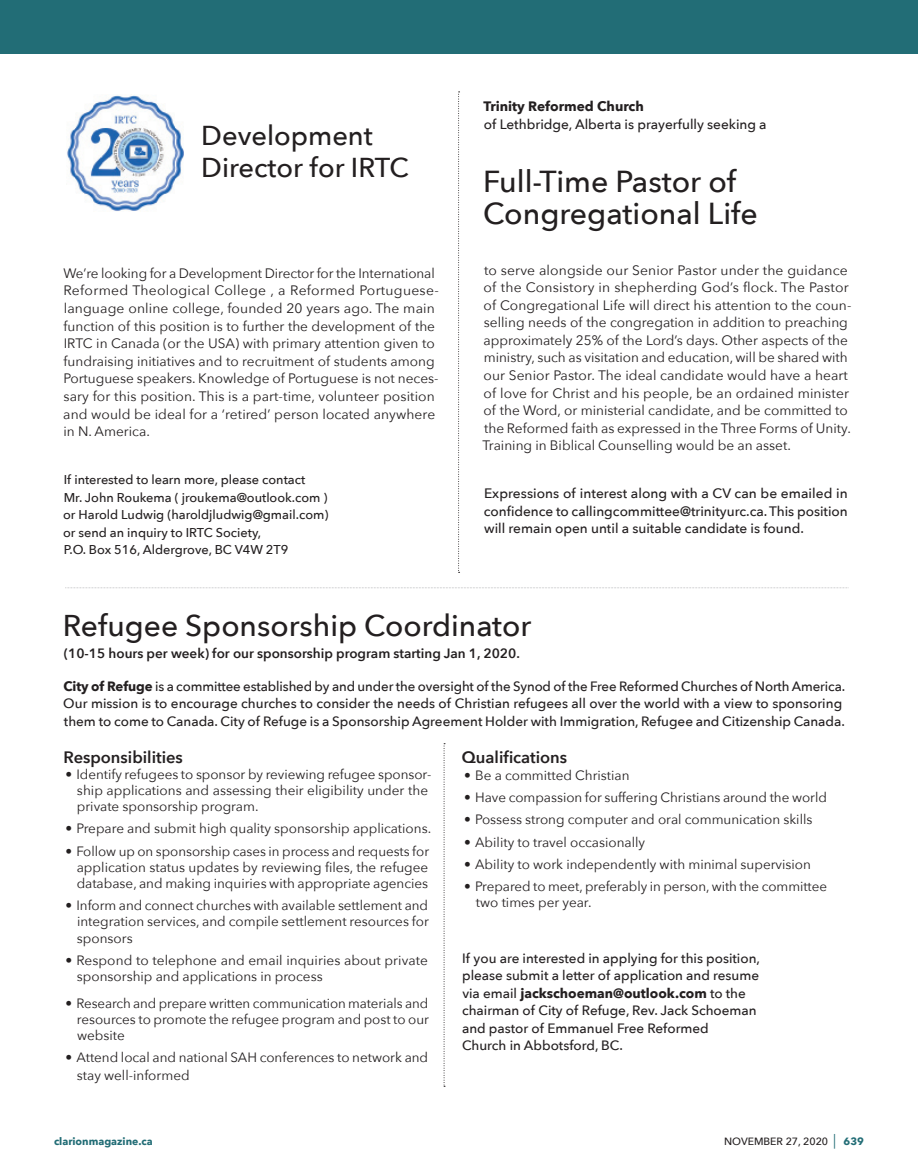
<style>
.page{position:relative;width:918px;height:1175px;background:#fff}
.page>*{position:absolute;margin:0;border:0;box-sizing:border-box;transform-origin:0 0}
.t1{font:500 30.3px/31.5px "Avenir Next";color:#231f20}
.t2{font:500 30px "Avenir Next";color:#231f20}
.t3{font:500 27.3px/31.5px "Avenir Next";color:#231f20}
.t4{font:600 16.5px "Avenir Next";color:#231f20}
.t5{font:13.65px/17.5px "Avenir Next";color:#231f20}
.t6{font:500 13.65px/17.5px "Avenir Next";color:#231f20;text-align:justify}
.t7{font:700 13.65px "Avenir Next";color:#231f20}
.t8{font:13.5px/16.2px "Avenir Next";color:#231f20}
.t9{font:500 13.5px/17.4px "Avenir Next";color:#231f20}
.t10{font:600 13.5px "Avenir Next";color:#231f20}
.t11{font:500 12.75px/17.5px "Avenir Next";color:#231f20}
.t12{font:500 10.5px "Avenir Next";color:#231f20}
.t13{font:700 10.5px "Avenir Next";color:#226d76}
.s1{font-weight:700}
.s2{font-size:14.7px;color:#226d76}
.s3{font-weight:700;color:#226d76}
</style>
<div class="page">
<div style="left:1px;top:0;width:917px;height:54px;background:#226d76"></div>
<hr style="left:0;top:0;width:1px;height:54px;background:#226d76">
<svg style="left:444px;top:743px;width:1px;height:343px"></svg>
<svg style="left:458px;top:92px;width:2px;height:481px"></svg>
<img style="left:65px;top:587px;width:783px;height:1px">
<img style="left:67px;top:94px;width:117px;height:117px">
<h3 class="t3" style="left:201px;top:119px;width:209px">Development<br>Director for IRTC</h3>
<p class="t5" style="left:63px;top:264px;width:377px">We’re looking for a Development Director for the International Reformed Theological College , a Reformed Portuguese&shy;language online college, founded 20 years ago. The main function of this position is to further the development of the IRTC in Canada (or the USA) with primary attention given to fundraising initiatives and to recruitment of students among Portuguese speakers. Knowledge of Portuguese is not neces&shy;sary for this position. This is a part-time, volunteer position and would be ideal for a ‘retired’ person located anywhere in N. America.</p>
<p class="t11" style="left:63px;top:470px;width:267px">If interested to learn more, please contact<br>Mr. John Roukema ( jroukema@outlook.com ) or Harold Ludwig (haroldjludwig@gmail.com) or send an inquiry to IRTC Society,<br>P.O. Box 516, Aldergrove, BC V4W 2T9</p>
<p class="t7" style="left:484px;top:95px;width:162px">Trinity Reformed Church</p>
<p class="t6" style="left:484px;top:115px;width:285px">of Lethbridge, Alberta is prayerfully seeking a</p>
<h1 class="t1" style="left:483px;top:165px;width:276px">Full-Time Pastor of<br>Congregational Life</h1>
<p class="t5" style="left:482px;top:260px;width:371px">to serve alongside our Senior Pastor under the guidance of the Consistory in shepherding God’s flock. The Pastor of Congregational Life will direct his attention to the coun&shy;selling needs of the congregation in addition to preaching approximately 25% of the Lord’s days. Other aspects of the ministry, such as visitation and education, will be shared with our Senior Pastor. The ideal candidate would have a heart of love for Christ and his people, be an ordained minister of the Word, or ministerial candidate, and be committed to the Reformed faith as expressed in the Three Forms of Unity.<br>Training in Biblical Counselling would be an asset.</p>
<p class="t6" style="left:484px;top:484px;width:366px">Expressions of interest along with a CV can be emailed in confidence to callingcommittee@trinityurc.ca. This position will remain open until a suitable candidate is found.</p>
<h2 class="t2" style="left:63px;top:600px;width:470px">Refugee Sponsorship Coordinator</h2>
<p class="t10" style="left:64px;top:642px;width:458px">(10-15 hours per week) for our sponsorship program starting Jan 1, 2020.</p>
<p class="t9" style="left:63px;top:677px;width:783px"><span class="s1">City of Refuge</span> is a committee established by and under the oversight of the Synod of the Free Reformed Churches of North America.<br>Our mission is to encourage churches to consider the needs of Christian refugees all over the world with a view to sponsoring them to come to Canada. City of Refuge is a Sponsorship Agreement Holder with Immigration, Refugee and Citizenship Canada.</p>
<p class="t4" style="left:64px;top:742px;width:121px">Responsibilities</p>
<p class="t8" style="left:77px;top:765px;width:356px;text-indent:-11px">• Identify refugees to sponsor by reviewing refugee sponsor&shy;ship applications and assessing their eligibility under the private sponsorship program.</p>
<p class="t8" style="left:65px;top:820px;width:367px">• Prepare and submit high quality sponsorship applications.</p>
<p class="t8" style="left:77px;top:842px;width:354px;text-align:justify;text-indent:-11px">• Follow up on sponsorship cases in process and requests for application status updates by reviewing files, the refugee database, and making inquiries with appropriate agencies</p>
<p class="t8" style="left:77px;top:896px;width:354px;text-align:justify;text-indent:-12px">• Inform and connect churches with available settlement and integration services, and compile settlement resources for sponsors</p>
<p class="t8" style="left:77px;top:951px;width:352px;text-indent:-12px">• Respond to telephone and email inquiries about private sponsorship and applications in process</p>
<p class="t8" style="left:77px;top:994px;width:354px;text-align:justify;text-indent:-12px">• Research and prepare written communication materials and resources to promote the refugee program and post to our website</p>
<p class="t8" style="left:77px;top:1048px;width:353px;line-height:17.4px;text-indent:-12px">• Attend local and national SAH conferences to network and stay well-informed</p>
<p class="t4" style="left:462px;top:742px;width:107px">Qualifications</p>
<p class="t8" style="left:464px;top:766px;width:167px">• Be a committed Christian</p>
<p class="t8" style="left:464px;top:788px;width:364px">• Have compassion for suffering Christians around the world</p>
<p class="t8" style="left:464px;top:811px;width:350px">• Possess strong computer and oral communication skills</p>
<p class="t8" style="left:464px;top:833px;width:183px">• Ability to travel occasionally</p>
<p class="t8" style="left:464px;top:855px;width:348px">• Ability to work independently with minimal supervision</p>
<p class="t8" style="left:476px;top:877px;width:353px;text-indent:-12px">• Prepared to meet, preferably in person, with the committee two times per year.</p>
<p class="t9" style="left:462px;top:949px;width:300px">If you are interested in applying for this position, please submit a letter of application and resume via email <span class="s1">jackschoeman@outlook.com</span> to the chairman of City of Refuge, Rev. Jack Schoeman and pastor of Emmanuel Free Reformed<br>Church in Abbotsford, BC.</p>
<p class="t13" style="left:54px;top:1132px;width:100px">clarionmagazine.ca</p>
<p class="t12" style="left:724px;top:1132px;width:141px">NOVEMBER 27, 2020 <span class="s2">|</span> <span class="s3">639</span></p>
</div>
